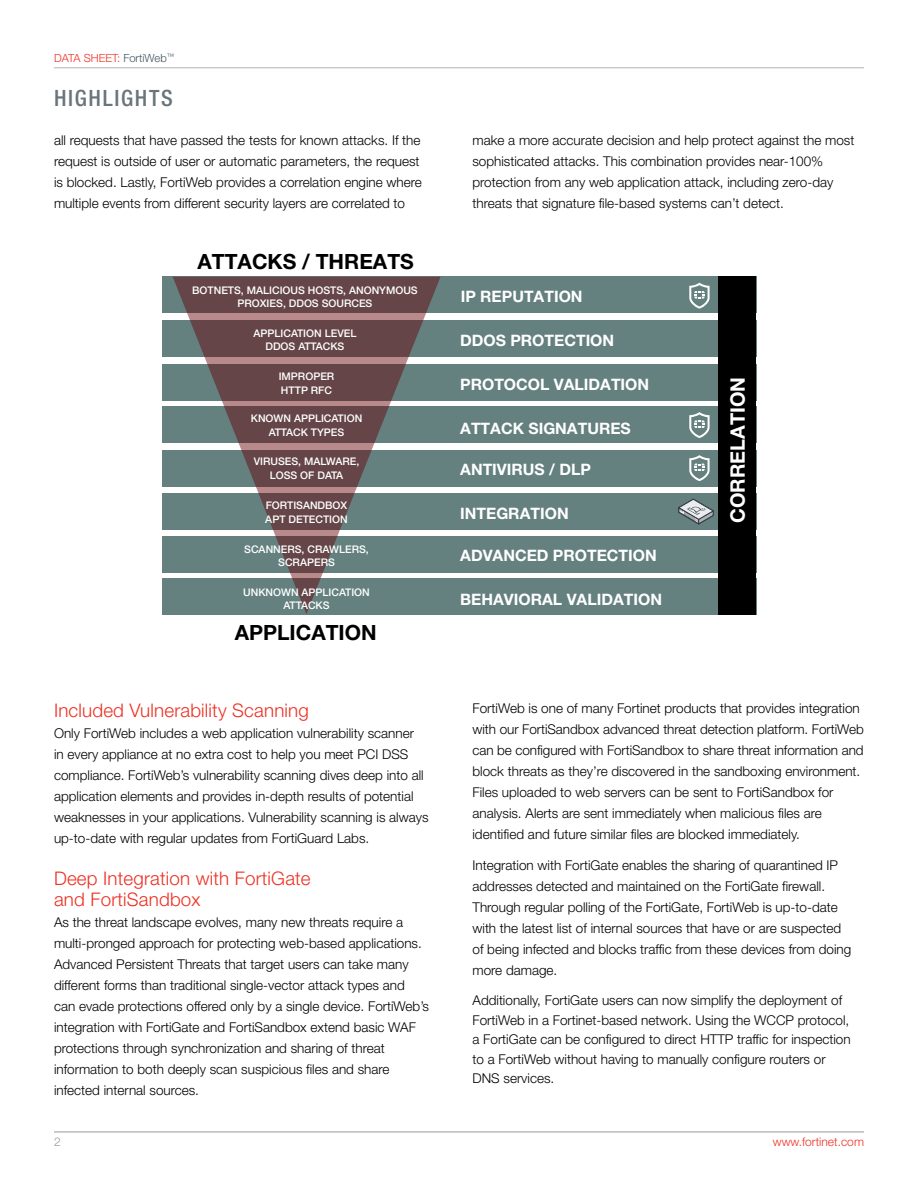
<style>
.page{position:relative;width:918px;height:1188px;background:#fff}
.page>*{position:absolute;margin:0;border:0;box-sizing:border-box;transform-origin:0 0}
.t1{font:500 condensed 22.5px "Helvetica Neue LT Pro";letter-spacing:.075em;color:#6a747b}
.t2{font:700 21px "Helvetica Neue LT Pro";color:#000}
.t3{font:700 19.95px "Helvetica Neue LT Pro";color:#fff}
.t4{font:300 18.75px/21px "Helvetica Neue LT Pro";letter-spacing:.01em;color:#ee3124}
.t5{font:700 15.75px "Helvetica Neue LT Pro";color:#fff}
.t6{font:300 13.5px/21px "Helvetica Neue LT Pro";color:#000}
.t7{font:300 12px "Helvetica Neue LT Pro";color:#ee3124}
.t8{font:300 12px "Helvetica Neue LT Pro";color:#949ca1}
.t9{font:300 11.25px "Helvetica Neue LT Pro";color:#ee3124}
.t10{font:500 10.5px/13.6px "Helvetica Neue LT Pro";color:#fff;text-align:center}
.s1{color:#455560}
</style>
<div class="page">
<hr style="left:54px;top:1132px;width:810px;height:1px;background:#949ca1">
<hr style="left:54px;top:67px;width:810px;height:1px;background:#b6b3ac">
<div style="left:162px;top:277px;width:594px;height:36px;background:#64807f"></div>
<div style="left:162px;top:320px;width:594px;height:36px;background:#64807f"></div>
<div style="left:162px;top:364px;width:594px;height:37px;background:#64807f"></div>
<div style="left:162px;top:407px;width:594px;height:36px;background:#64807f"></div>
<div style="left:162px;top:450px;width:594px;height:37px;background:#64807f"></div>
<div style="left:162px;top:493px;width:594px;height:36px;background:#64807f"></div>
<div style="left:162px;top:536px;width:594px;height:36px;background:#64807f"></div>
<div style="left:162px;top:579px;width:594px;height:36px;background:#64807f"></div>
<svg style="left:689px;top:283px;width:21px;height:26px"></svg>
<div style="left:719px;top:277px;width:37px;height:338px;background:#000"></div>
<svg style="left:678px;top:499px;width:36px;height:26px"></svg>
<svg style="left:689px;top:455px;width:21px;height:26px"></svg>
<svg style="left:689px;top:412px;width:21px;height:26px"></svg>
<svg style="left:173px;top:277px;width:268px;height:337px"></svg>
<p class="t9" style="left:54px;top:51px;width:122px">DATA SHEET: <span class="s1">FortiWeb</span><sup>™</sup></p>
<h1 class="t1" style="left:54px;top:85px;width:120px">HIGHLIGHTS</h1>
<p class="t6" style="left:54px;top:129px;width:369px">all requests that have passed the tests for known attacks. If the request is outside of user or automatic parameters, the request is blocked. Lastly, FortiWeb provides a correlation engine where multiple events from different security layers are correlated to</p>
<p class="t6" style="left:472px;top:129px;width:383px">make a more accurate decision and help protect against the most sophisticated attacks. This combination provides near-100% protection from any web application attack, including zero-day threats that signature file-based systems can’t detect.</p>
<h2 class="t2" style="left:198px;top:249px;width:218px">ATTACKS / THREATS</h2>
<p class="t10" style="left:192px;top:283px;width:227px">BOTNETS, MALICIOUS HOSTS, ANONYMOUS<br>PROXIES, DDOS SOURCES</p>
<p class="t5" style="left:461px;top:287px;width:123px">IP REPUTATION</p>
<p class="t10" style="left:254px;top:326px;width:104px">APPLICATION LEVEL<br>DDOS ATTACKS</p>
<p class="t5" style="left:460px;top:331px;width:156px">DDOS PROTECTION</p>
<p class="t10" style="left:279px;top:370px;width:57px;text-align:left">IMPROPER<br>HTTP RFC</p>
<p class="t10" style="left:251px;top:411px;width:113px">KNOWN APPLICATION<br>ATTACK TYPES</p>
<p class="t10" style="left:254px;top:455px;width:107px">VIRUSES, MALWARE,<br>LOSS OF DATA</p>
<p class="t10" style="left:265px;top:498px;width:84px;text-align:left">FORTISANDBOX<br>APT DETECTION</p>
<p class="t5" style="left:460px;top:375px;width:190px">PROTOCOL VALIDATION</p>
<p class="t5" style="left:460px;top:418px;width:172px">ATTACK SIGNATURES</p>
<p class="t5" style="left:460px;top:459px;width:132px">ANTIVIRUS / DLP</p>
<p class="t5" style="left:460px;top:503px;width:110px">INTEGRATION</p>
<h3 class="t3" style="left:725px;top:523px;width:147px;rotate:-90deg">CORRELATION</h3>
<p class="t10" style="left:244px;top:542px;width:126px">SCANNERS, CRAWLERS,<br>SCRAPERS</p>
<p class="t5" style="left:460px;top:546px;width:198px">ADVANCED PROTECTION</p>
<p class="t10" style="left:243px;top:585px;width:128px">UNKNOWN APPLICATION<br>ATTACKS</p>
<p class="t5" style="left:460px;top:589px;width:203px">BEHAVIORAL VALIDATION</p>
<h2 class="t2" style="left:235px;top:619px;width:143px">APPLICATION</h2>
<h3 class="t4" style="left:54px;top:699px;width:256px">Included Vulnerability Scanning</h3>
<p class="t6" style="left:54px;top:722px;width:376px">Only FortiWeb includes a web application vulnerability scanner<br>in every appliance at no extra cost to help you meet PCI DSS compliance. FortiWeb’s vulnerability scanning dives deep into all application elements and provides in-depth results of potential weaknesses in your applications. Vulnerability scanning is always up-to-date with regular updates from FortiGuard Labs.</p>
<h3 class="t4" style="left:54px;top:867px;width:258px">Deep Integration with FortiGate and FortiSandbox</h3>
<p class="t6" style="left:54px;top:911px;width:377px">As the threat landscape evolves, many new threats require a multi-pronged approach for protecting web-based applications.<br>Advanced Persistent Threats that target users can take many different forms than traditional single-vector attack types and can evade protections offered only by a single device. FortiWeb’s integration with FortiGate and FortiSandbox extend basic WAF protections through synchronization and sharing of threat information to both deeply scan suspicious files and share infected internal sources.</p>
<p class="t6" style="left:472px;top:697px;width:393px">FortiWeb is one of many Fortinet products that provides integration with our FortiSandbox advanced threat detection platform. FortiWeb can be configured with FortiSandbox to share threat information and block threats as they’re discovered in the sandboxing environment.<br>Files uploaded to web servers can be sent to FortiSandbox for analysis. Alerts are sent immediately when malicious files are identified and future similar files are blocked immediately.</p>
<p class="t6" style="left:472px;top:855px;width:380px">Integration with FortiGate enables the sharing of quarantined IP addresses detected and maintained on the FortiGate firewall.<br>Through regular polling of the FortiGate, FortiWeb is up-to-date with the latest list of internal sources that have or are suspected of being infected and blocks traffic from these devices from doing more damage.</p>
<p class="t6" style="left:472px;top:991px;width:380px;line-height:19.5px">Additionally, FortiGate users can now simplify the deployment of FortiWeb in a Fortinet-based network. Using the WCCP protocol, a FortiGate can be configured to direct HTTP traffic for inspection to a FortiWeb without having to manually configure routers or DNS services.</p>
<p class="t8" style="left:54px;top:1134px;width:8px">2</p>
<p class="t7" style="left:773px;top:1134px;width:93px">www.fortinet.com</p>
</div>
